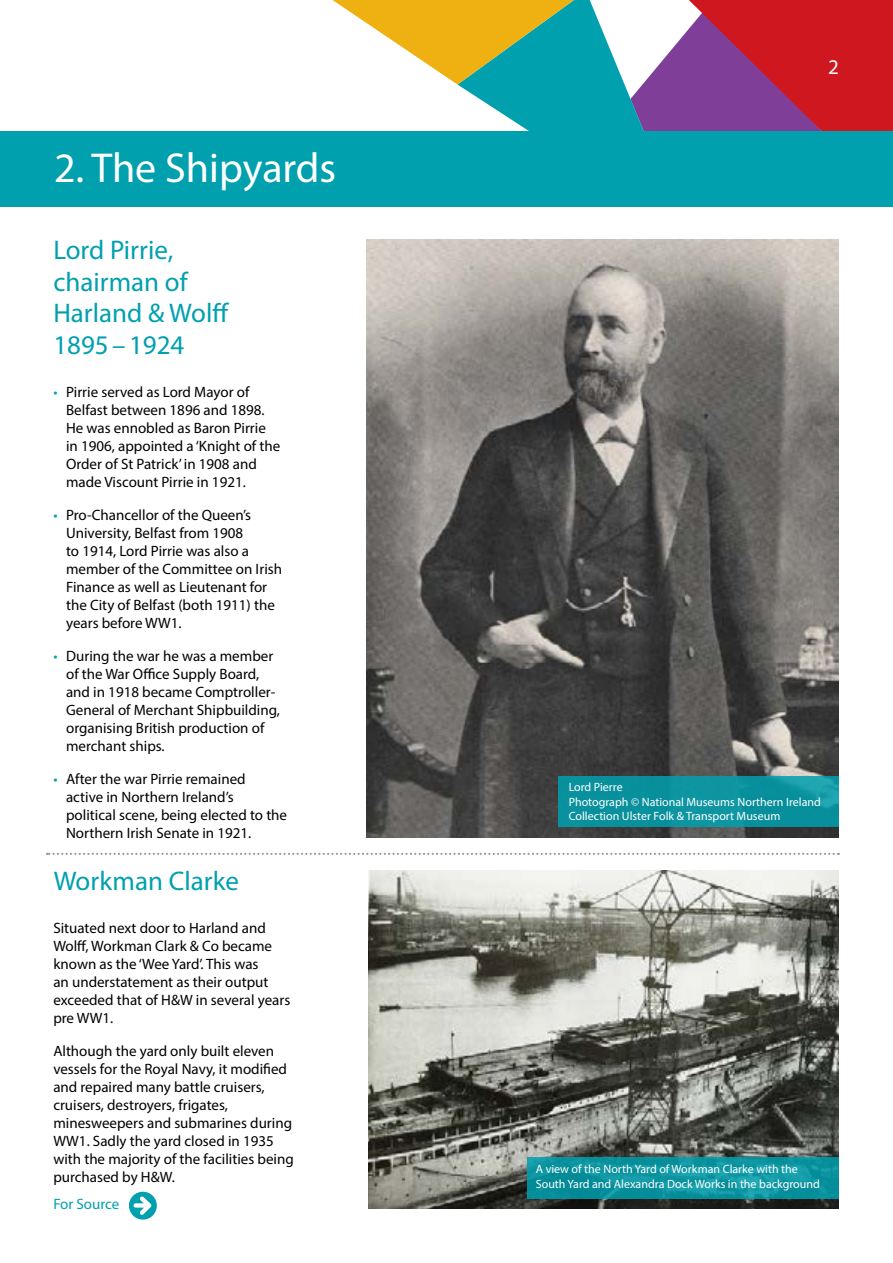
<style>
.page{position:relative;width:893px;height:1263px;background:#fff}
.page>*{position:absolute;margin:0;border:0;box-sizing:border-box;transform-origin:0 0}
.t1{font:42px "Myriad Pro";color:#fff}
.t2{font:27px/31.5px "Myriad Pro";color:#00a0af}
.t3{font:21px "Myriad Pro";color:#fff}
.t4{font:15px/18px "Myriad Pro";color:#000}
.t5{font:15px "Myriad Pro";color:#00a0af}
.t6{font:12px/14.4px "Myriad Pro";color:#fff}
.s1{color:#00a0af}
</style>
<div class="page">
<img style="left:368px;top:870px;width:471px;height:339px">
<svg style="left:332px;top:0;width:561px;height:132px"></svg>
<div style="left:0;top:132px;width:893px;height:75px;background:#00a0af"></div>
<div style="left:129px;top:1192px;width:28px;height:27px;background:#00a0af;border-radius:50%"></div>
<svg style="left:134px;top:1196px;width:17px;height:19px"></svg>
<svg style="left:47px;top:853px;width:792px;height:2px"></svg>
<img style="left:366px;top:239px;width:473px;height:598px">
<svg style="left:559px;top:777px;width:280px;height:50px;background:#0b929f"></svg>
<svg style="left:527px;top:1157px;width:312px;height:41px;background:#0c94a0"></svg>
<h1 class="t1" style="left:54px;top:142px;width:284px">2. The Shipyards</h1>
<h2 class="t2" style="left:53px;top:234px;width:177px">Lord Pirrie, chairman of<br>Harland &amp; Wolff<br>1895–1924</h2>
<p class="t4" style="left:66px;top:382px;width:216px;text-indent:-13px"><span class="s1">•</span> Pirrie served as Lord Mayor of<br>Belfast between 1896 and 1898.<br>He was ennobled as Baron Pirrie in 1906, appointed a ‘Knight of the<br>Order of St Patrick’ in 1908 and made Viscount Pirrie in 1921.</p>
<p class="t4" style="left:66px;top:505px;width:218px;text-indent:-13px"><span class="s1">•</span> Pro-Chancellor of the Queen’s<br>University, Belfast from 1908<br>to 1914, Lord Pirrie was also a member of the Committee on Irish<br>Finance as well as Lieutenant for the City of Belfast (both 1911) the years before WW1.</p>
<p class="t4" style="left:66px;top:646px;width:215px;text-indent:-13px"><span class="s1">•</span> During the war he was a member of the War Office Supply Board, and in 1918 became Comptroller-<br>General of Merchant Shipbuilding, organising British production of merchant ships.</p>
<p class="t4" style="left:66px;top:769px;width:223px;text-indent:-13px"><span class="s1">•</span> After the war Pirrie remained<br>active in Northern Ireland’s political scene, being elected to the<br>Northern Irish Senate in 1921.</p>
<h2 class="t2" style="left:54px;top:865px;width:187px">Workman Clarke</h2>
<p class="t4" style="left:53px;top:919px;width:238px">Situated next door to Harland and<br>Wolff, Workman Clark &amp; Co became known as the ‘Wee Yard’. This was<br>an understatement as their output exceeded that of H&amp;W in several years pre WW1.</p>
<p class="t4" style="left:53px;top:1042px;width:242px">Although the yard only built eleven vessels for the Royal Navy, it modified and repaired many battle cruisers, cruisers, destroyers, frigates, minesweepers and submarines during WW1. Sadly the yard closed in 1935 with the majority of the facilities being purchased by H&amp;W.</p>
<p class="t5" style="left:53px;top:1195px;width:68px">For Source</p>
<h3 class="t3" style="left:828px;top:54px;width:12px">2</h3>
<p class="t6" style="left:569px;top:780px;width:254px">Lord Pierre<br>Photograph © National Museums Northern Ireland<br>Collection Ulster Folk &amp; Transport Museum</p>
<p class="t6" style="left:536px;top:1162px;width:286px">A view of the North Yard of Workman Clarke with the<br>South Yard and Alexandra Dock Works in the background</p>
</div>
